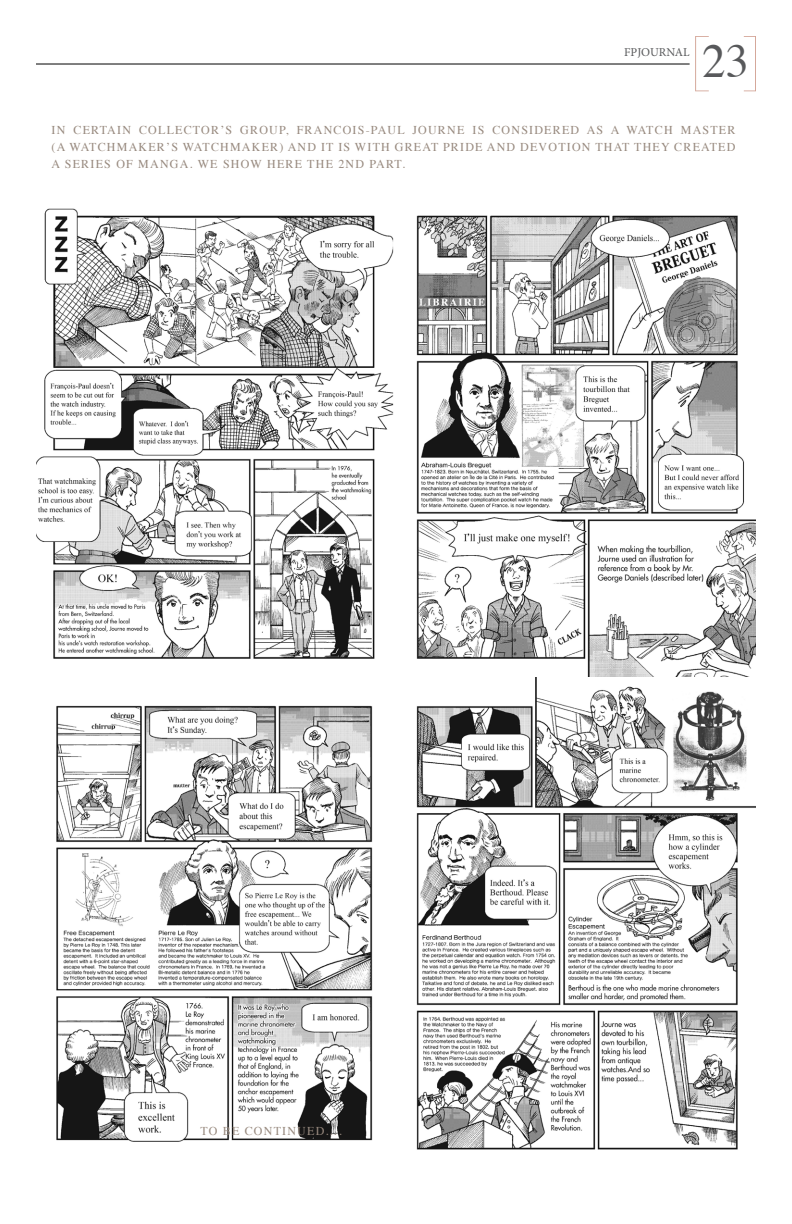
<style>
.page{position:relative;width:792px;height:1224px;background:#fff}
.page>*{position:absolute;margin:0;border:0;box-sizing:border-box;transform-origin:0 0}
.t1{font:47px "Times";color:#58595b}
.t2{font:12px/17px "Times";letter-spacing:.1em;color:#988a7f;text-align:justify}
.t3{font:12px "Minion Pro";color:#58595b}
</style>
<div class="page">
<img style="left:416px;top:215px;width:340px;height:462px">
<img style="left:36px;top:208px;width:358px;height:451px">
<img style="left:416px;top:677px;width:340px;height:473px">
<img style="left:56px;top:705px;width:317px;height:437px">
<hr style="left:36px;top:64px;width:654px;height:1px;background:#000">
<svg style="left:744px;top:36px;width:12px;height:55px"></svg>
<svg style="left:695px;top:36px;width:14px;height:55px"></svg>
<p class="t3" style="left:624px;top:44px;width:67px">FPJOURNAL</p>
<h1 class="t1" style="left:702px;top:17px;width:48px">23</h1>
<p class="t2" style="left:52px;top:120px;width:685px">IN CERTAIN COLLECTOR’S GROUP, FRANCOIS-PAUL JOURNE IS CONSIDERED AS A WATCH MASTER (A WATCHMAKER’S WATCHMAKER) AND IT IS WITH GREAT PRIDE AND DEVOTION THAT THEY CREATED A SERIES OF MANGA. WE SHOW HERE THE 2ND PART.</p>
<p class="t2" style="left:200px;top:1122px;width:143px">TO BE CONTINUED….</p>
</div>
